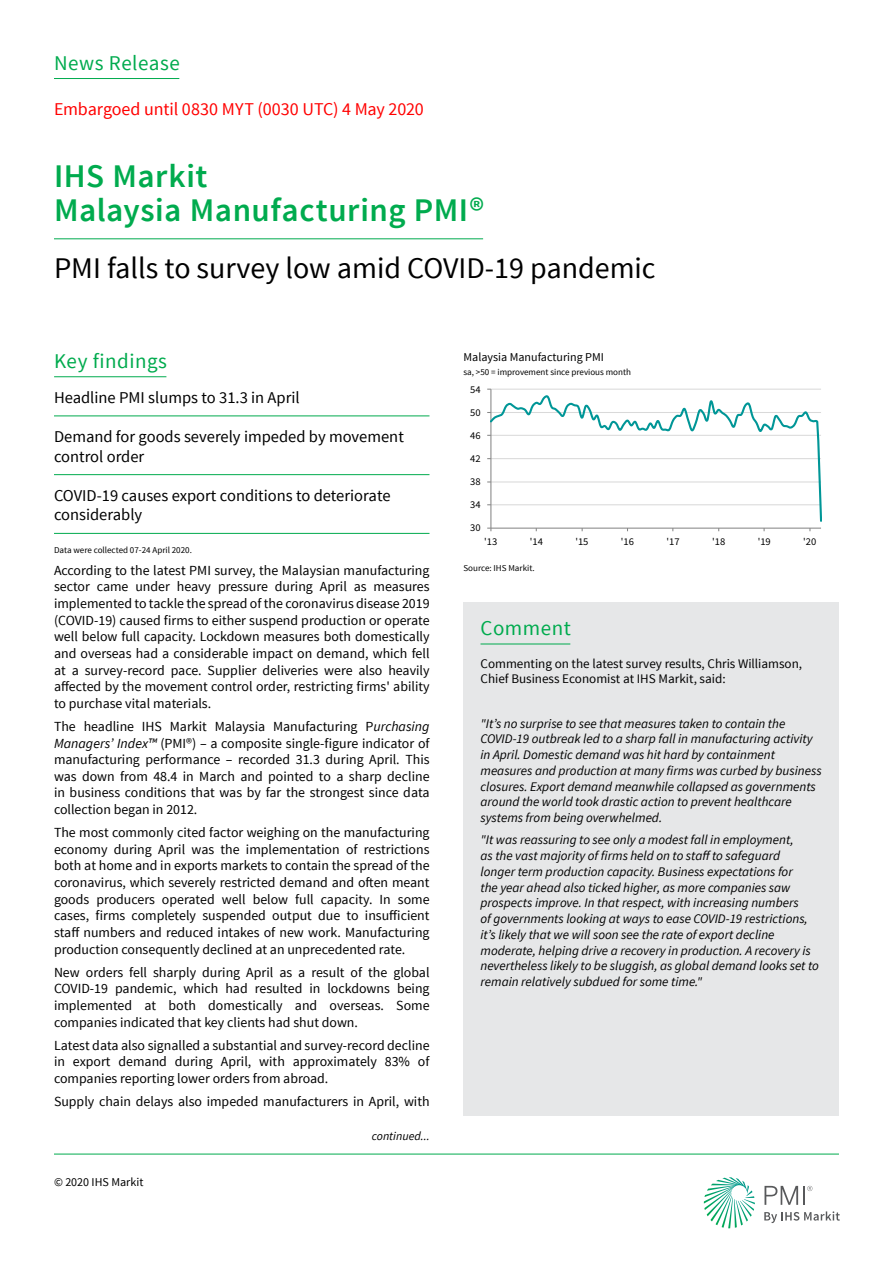
<style>
.page{position:relative;width:893px;height:1263px;background:#fff}
.page>*{position:absolute;margin:0;border:0;box-sizing:border-box;transform-origin:0 0}
.t1{font:600 33px/34.5px "Source Sans Pro";letter-spacing:.015em;color:#00ab4e}
.t2{font:30px "Source Sans Pro";color:#000}
.t3{font:21px "Source Sans Pro";letter-spacing:.025em;color:#00ab4e}
.t4{font:18px "Source Sans Pro";letter-spacing:-.005em;color:#f00}
.t5{font:16.5px/19.8px "Source Sans Pro";color:#000}
.t6{font:13.8px/16.6px "Source Sans Pro";color:#000;text-align:justify}
.t7{font:italic 13.2px/15.8px "Source Sans Pro";color:#000}
.t8{font:13.2px/15.8px "Source Sans Pro";color:#000}
.t9{font:12px "Source Sans Pro";color:#000}
.t10{font:italic 12px "Source Sans Pro";color:#000}
.t11{font:10.35px "Source Sans Pro";letter-spacing:.005em;color:#000}
.t12{font:9px "Source Sans Pro";color:#000}
.s1{font-style:italic}
</style>
<div class="page">
<svg style="left:704px;top:1177px;width:51px;height:51px"></svg>
<svg style="left:764px;top:1211px;width:76px;height:12px"></svg>
<svg style="left:764px;top:1186px;width:48px;height:19px"></svg>
<hr style="left:54px;top:1154px;width:785px;height:1px;background:#00ab4e">
<svg style="left:487px;top:389px;width:335px;height:142px"></svg>
<hr style="left:54px;top:376px;width:112px;height:1px;background:#00ab4e">
<hr style="left:54px;top:78px;width:125px;height:1px;background:#00ab4e">
<hr style="left:54px;top:238px;width:429px;height:1px;background:#00ab4e">
<hr style="left:54px;top:416px;width:375px;height:1px;background:#00ab4e">
<hr style="left:54px;top:474px;width:375px;height:1px;background:#00ab4e">
<hr style="left:54px;top:533px;width:375px;height:1px;background:#00ab4e">
<div style="left:463px;top:602px;width:376px;height:56px;background:#e6e7e8"></div>
<hr style="left:480px;top:644px;width:90px;height:1px;background:#00ab4e">
<div style="left:463px;top:658px;width:376px;height:457px;background:#e6e7e8"></div>
<h3 class="t3" style="left:54px;top:50px;width:127px">News Release</h3>
<h3 class="t4" style="left:54px;top:98px;width:371px">Embargoed until 0830 MYT (0030 UTC) 4 May 2020</h3>
<h1 class="t1" style="left:54px;top:160px;width:431px">IHS Markit<br>Malaysia Manufacturing PMI®</h1>
<h2 class="t2" style="left:54px;top:249px;width:603px">PMI falls to survey low amid COVID-19 pandemic</h2>
<h3 class="t3" style="left:54px;top:348px;width:114px">Key findings</h3>
<p class="t5" style="left:54px;top:388px;width:247px">Headline PMI slumps to 31.3 in April</p>
<p class="t5" style="left:54px;top:427px;width:351px">Demand for goods severely impeded by movement control order</p>
<p class="t5" style="left:54px;top:485px;width:338px">COVID-19 causes export conditions to deteriorate considerably</p>
<p class="t12" style="left:54px;top:545px;width:139px">Data were collected 07-24 April 2020.</p>
<p class="t6" style="left:54px;top:562px;width:377px">According to the latest PMI survey, the Malaysian manufacturing sector came under heavy pressure during April as measures implemented to tackle the spread of the coronavirus disease 2019 (COVID-19) caused firms to either suspend production or operate well below full capacity. Lockdown measures both domestically and overseas had a considerable impact on demand, which fell at a survey-record pace. Supplier deliveries were also heavily affected by the movement control order, restricting firms' ability to purchase vital materials.</p>
<p class="t6" style="left:54px;top:718px;width:377px">The headline IHS Markit Malaysia Manufacturing P<span class="s1">urchasing Managers’ Index™</span> (PMI®) – a composite single-figure indicator of manufacturing performance – recorded 31.3 during April. This was down from 48.4 in March and pointed to a sharp decline in business conditions that was by far the strongest since data collection began in 2012.</p>
<p class="t6" style="left:54px;top:824px;width:377px">The most commonly cited factor weighing on the manufacturing economy during April was the implementation of restrictions both at home and in exports markets to contain the spread of the coronavirus, which severely restricted demand and often meant goods producers operated well below full capacity. In some cases, firms completely suspended output due to insufficient staff numbers and reduced intakes of new work. Manufacturing production consequently declined at an unprecedented rate.</p>
<p class="t6" style="left:54px;top:964px;width:377px">New orders fell sharply during April as a result of the global COVID-19 pandemic, which had resulted in lockdowns being implemented at both domestically and overseas. Some companies indicated that key clients had shut down.</p>
<p class="t6" style="left:54px;top:1037px;width:377px">Latest data also signalled a substantial and survey-record decline in export demand during April, with approximately 83% of companies reporting lower orders from abroad.</p>
<p class="t6" style="left:54px;top:1093px;width:377px">Supply chain delays also impeded manufacturers in April, with</p>
<p class="t9" style="left:54px;top:1175px;width:91px">© 2020 IHS Markit</p>
<p class="t10" style="left:372px;top:1128px;width:59px">continued...</p>
<p class="t9" style="left:463px;top:350px;width:142px">Malaysia Manufacturing PMI</p>
<p class="t12" style="left:463px;top:366px;width:169px">sa, &gt;50 = improvement since previous month</p>
<p class="t11" style="left:470px;top:383px;width:12px">54</p>
<p class="t11" style="left:470px;top:406px;width:12px">50</p>
<p class="t11" style="left:470px;top:429px;width:12px">46</p>
<p class="t11" style="left:470px;top:452px;width:12px">42</p>
<p class="t11" style="left:470px;top:475px;width:12px">38</p>
<p class="t11" style="left:470px;top:498px;width:12px">34</p>
<p class="t11" style="left:470px;top:521px;width:12px">30</p>
<p class="t11" style="left:484px;top:535px;width:15px">'13</p>
<p class="t11" style="left:530px;top:535px;width:15px">'14</p>
<p class="t11" style="left:575px;top:535px;width:15px">'15</p>
<p class="t11" style="left:621px;top:535px;width:15px">'16</p>
<p class="t11" style="left:666px;top:535px;width:15px">'17</p>
<p class="t11" style="left:712px;top:535px;width:15px">'18</p>
<p class="t11" style="left:758px;top:535px;width:15px">'19</p>
<p class="t11" style="left:803px;top:535px;width:15px">'20</p>
<p class="t12" style="left:463px;top:562px;width:73px">Source: IHS Markit.</p>
<h3 class="t3" style="left:480px;top:615px;width:92px">Comment</h3>
<p class="t8" style="left:480px;top:655px;width:323px">Commenting on the latest survey results, Chris Williamson,<br>Chief Business Economist at IHS Markit, said:</p>
<p class="t7" style="left:480px;top:715px;width:343px">"It’s no surprise to see that measures taken to contain the COVID-19 outbreak led to a sharp fall in manufacturing activity in April. Domestic demand was hit hard by containment measures and production at many firms was curbed by business closures. Export demand meanwhile collapsed as governments around the world took drastic action to prevent healthcare systems from being overwhelmed.</p>
<p class="t7" style="left:480px;top:832px;width:340px">"It was reassuring to see only a modest fall in employment,<br>as the vast majority of firms held on to staff to safeguard<br>longer term production capacity. Business expectations for<br>the year ahead also ticked higher, as more companies saw prospects improve. In that respect, with increasing numbers<br>of governments looking at ways to ease COVID-19 restrictions, it’s likely that we will soon see the rate of export decline moderate, helping drive a recovery in production. A recovery is nevertheless likely to be sluggish, as global demand looks set to remain relatively subdued for some time."</p>
</div>
